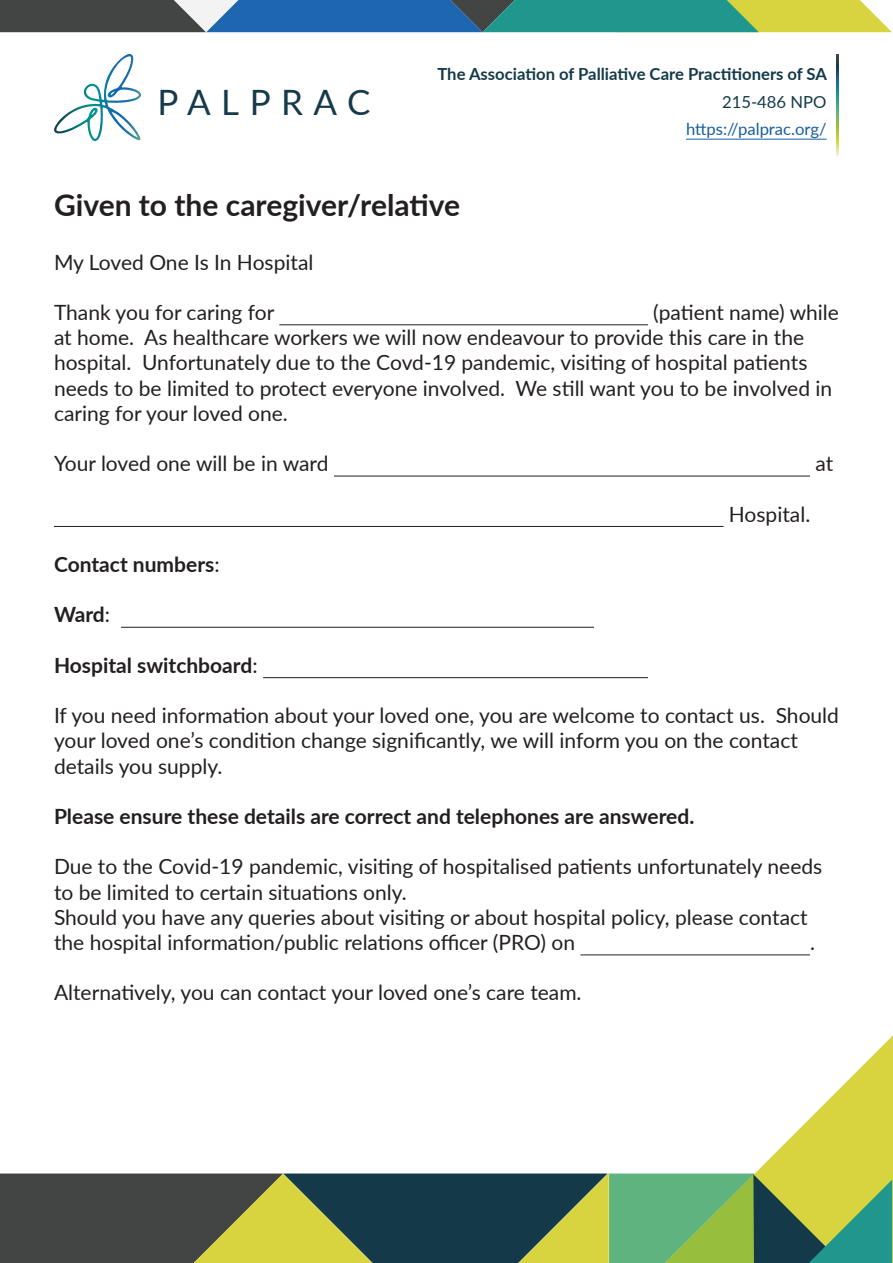
<style>
.page{position:relative;width:893px;height:1263px;background:#fff}
.page>*{position:absolute;margin:0;border:0;box-sizing:border-box;transform-origin:0 0}
.t1{font:34.95px "Lato";letter-spacing:.3em;color:#163a4a}
.t2{font:700 30px "Lato";color:#231f20}
.t3{font:21px/25.2px "Lato";color:#231f20}
.t4{font:700 21px "Lato";color:#231f20}
.t5{font:700 16.65px "Lato";color:#143a49}
.t6{font:16.65px "Lato";color:#175d9e}
.t7{font:16.65px "Lato";color:#143a49}
.s1{font-weight:400}
</style>
<div class="page">
<svg style="left:0;top:1035px;width:893px;height:228px"></svg>
<svg style="left:54px;top:54px;width:87px;height:88px"></svg>
<svg style="left:0;top:0;width:892px;height:32px;background:#4f837e"></svg>
<hr style="left:686px;top:139px;width:141px;height:1px;background:#175d9e">
<hr style="left:279px;top:324px;width:369px;height:1px;background:#231f20">
<hr style="left:334px;top:476px;width:476px;height:1px;background:#231f20">
<hr style="left:54px;top:526px;width:670px;height:1px;background:#231f20">
<hr style="left:121px;top:627px;width:473px;height:1px;background:#231f20">
<hr style="left:263px;top:677px;width:385px;height:1px;background:#231f20">
<hr style="left:580px;top:954px;width:230px;height:1px;background:#231f20">
<p class="t5" style="left:437px;top:62px;width:391px">The Association of Palliative Care Practitioners of SA</p>
<p class="t1" style="left:157px;top:77px;width:214px">PALPRAC</p>
<p class="t7" style="left:722px;top:90px;width:106px">215-486 NPO</p>
<p class="t6" style="left:686px;top:117px;width:142px">https://palprac.org/</p>
<p class="t2" style="left:54px;top:182px;width:408px">Given to the caregiver/relative</p>
<p class="t3" style="left:54px;top:248px;width:261px">My Loved One Is In Hospital</p>
<p class="t3" style="left:54px;top:299px;width:222px">Thank you for caring for</p>
<p class="t3" style="left:54px;top:299px;width:786px;text-indent:599px">(patient name) while at home. As healthcare workers we will now endeavour to provide this care in the hospital. Unfortunately due to the Covd-19 pandemic, visiting of hospital patients needs to be limited to protect everyone involved. We still want you to be involved in caring for your loved one.</p>
<p class="t3" style="left:54px;top:450px;width:276px">Your loved one will be in ward</p>
<p class="t3" style="left:815px;top:450px;width:19px">at</p>
<p class="t3" style="left:729px;top:500px;width:83px">Hospital.</p>
<p class="t4" style="left:54px;top:549px;width:167px">Contact numbers<span class="s1">:</span></p>
<p class="t4" style="left:54px;top:599px;width:58px">Ward<span class="s1">:</span></p>
<p class="t4" style="left:54px;top:650px;width:205px">Hospital switchboard<span class="s1">:</span></p>
<p class="t3" style="left:54px;top:702px;width:786px">If you need information about your loved one, you are welcome to contact us. Should your loved one’s condition change significantly, we will inform you on the contact details you supply.</p>
<p class="t4" style="left:54px;top:801px;width:642px">Please ensure these details are correct and telephones are answered.</p>
<p class="t3" style="left:54px;top:853px;width:770px">Due to the Covid-19 pandemic, visiting of hospitalised patients unfortunately needs to be limited to certain situations only.</p>
<p class="t3" style="left:54px;top:904px;width:755px">Should you have any queries about visiting or about hospital policy, please contact the hospital information/public relations officer (PRO) on</p>
<p class="t3" style="left:810px;top:929px;width:6px">.</p>
<p class="t3" style="left:54px;top:979px;width:529px">Alternatively, you can contact your loved one’s care team.</p>
</div>
